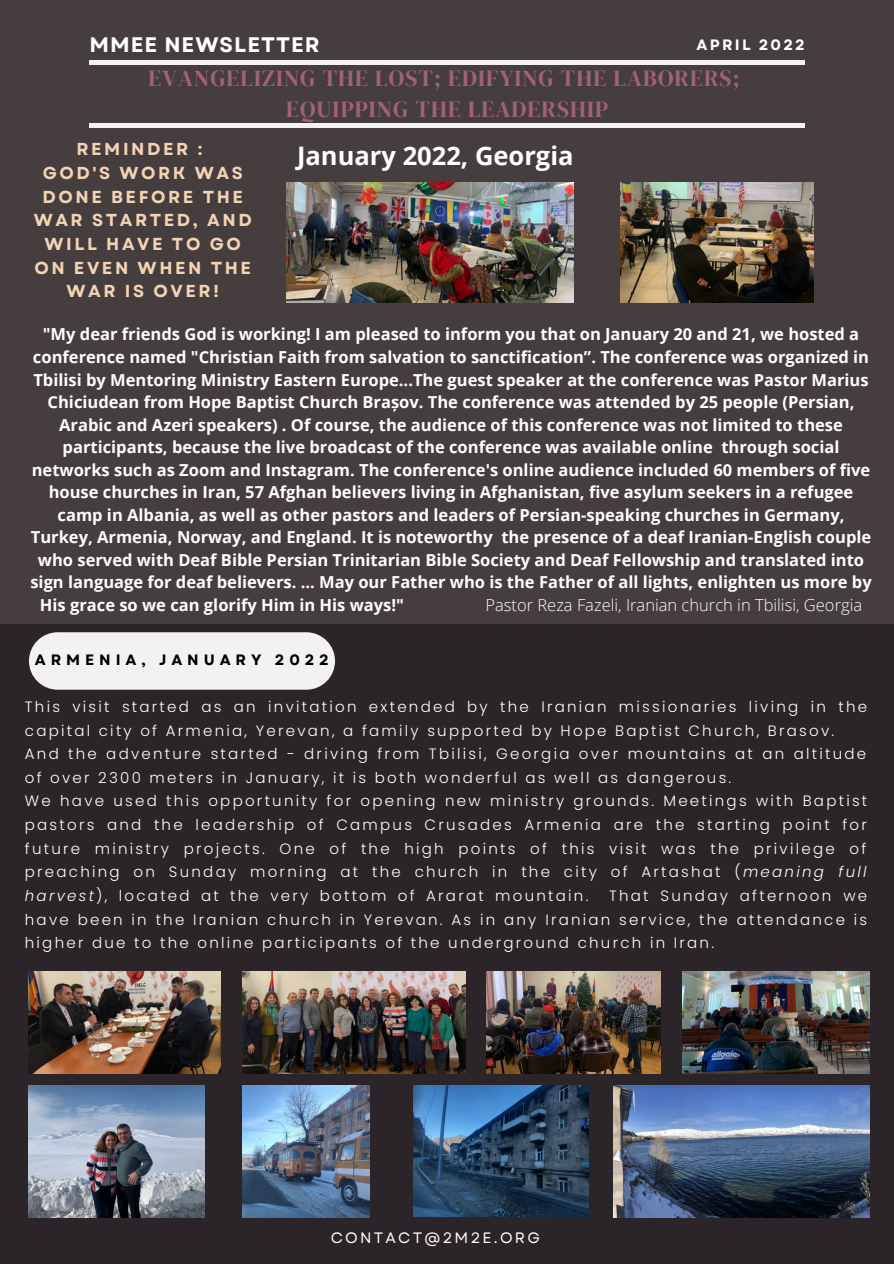
<style>
.page{position:relative;width:894px;height:1264px;background:#fff}
.page>*{position:absolute;margin:0;border:0;box-sizing:border-box;transform-origin:0 0}
.t1{font:700 25.5px "Open Sans";color:#fff}
.t2{font:22.95px "DM Serif Display";letter-spacing:.05em;color:#a0617e}
.t3{font:700 21px "Garet";letter-spacing:.05em;color:#fff}
.t4{font:700 17.25px/23.7px "Garet";letter-spacing:.15em;color:#f2d3b4;text-align:center}
.t5{font:700 16.5px "Open Sans";color:#fff}
.t6{font:300 16.5px "Open Sans";color:#fff}
.t7{font:300 15px/23.7px "Poppins";letter-spacing:.15em;color:#fff}
.t8{font:700 15px "Garet";letter-spacing:.325em;color:#000}
.t9{font:15px "Garet";letter-spacing:.15em;color:#fff}
.t10{font:700 15px "Garet";letter-spacing:.15em;color:#fff}
.s1{font-style:italic}
</style>
<div class="page">
<div style="left:0;top:0;width:893px;height:1263px;background:#463d3e"></div>
<div style="left:89px;top:60px;width:715px;height:5px;background:#f4f1f1"></div>
<div style="left:0;top:624px;width:893px;height:639px;background:#2b2428"></div>
<div style="left:29px;top:632px;width:306px;height:57px;background:#f4f1f1;border-radius:29px"></div>
<div style="left:89px;top:123px;width:715px;height:5px;background:#f4f1f1"></div>
<img style="left:286px;top:183px;width:287px;height:119px">
<img style="left:620px;top:183px;width:193px;height:119px">
<img style="left:29px;top:971px;width:191px;height:102px">
<img style="left:242px;top:971px;width:223px;height:102px">
<img style="left:486px;top:971px;width:174px;height:102px">
<img style="left:682px;top:971px;width:187px;height:102px">
<img style="left:29px;top:1085px;width:175px;height:132px">
<img style="left:242px;top:1085px;width:127px;height:132px">
<img style="left:413px;top:1085px;width:175px;height:130px">
<img style="left:613px;top:1085px;width:256px;height:132px">
<p class="t3" style="left:89px;top:30px;width:232px">MMEE NEWSLETTER</p>
<p class="t10" style="left:696px;top:34px;width:110px">APRIL 2022</p>
<p class="t2" style="left:149px;top:62px;width:592px">EVANGELIZING THE LOST; EDIFYING THE LABORERS;</p>
<p class="t2" style="left:286px;top:94px;width:323px">EQUIPPING THE LEADERSHIP</p>
<p class="t4" style="left:76px;top:137px;width:127px">REMINDER :</p>
<p class="t4" style="left:34px;top:161px;width:219px">GOD'S WORK WAS<br>DONE BEFORE THE<br>WAR STARTED, AND<br>WILL HAVE TO GO<br>ON EVEN WHEN THE<br>WAR IS OVER!</p>
<p class="t1" style="left:297px;top:137px;width:278px">January 2022, Georgia</p>
<p class="t5" style="left:43px;top:323px;width:817px">"My dear friends God is working! I am pleased to inform you that on January 20 and 21, we hosted a</p>
<p class="t5" style="left:33px;top:345px;width:837px">conference named "Christian Faith from salvation to sanctification”. The conference was organized in</p>
<p class="t5" style="left:33px;top:368px;width:836px">Tbilisi by Mentoring Ministry Eastern Europe...The guest speaker at the conference was Pastor Marius</p>
<p class="t5" style="left:48px;top:390px;width:808px">Chiciudean from Hope Baptist Church Brașov. The conference was attended by 25 people (Persian,</p>
<p class="t5" style="left:59px;top:413px;width:785px">Arabic and Azeri speakers) . Of course, the audience of this conference was not limited to these</p>
<p class="t5" style="left:63px;top:435px;width:778px">participants, because the live broadcast of the conference was available online through social</p>
<p class="t5" style="left:32px;top:458px;width:839px">networks such as Zoom and Instagram. The conference's online audience included 60 members of five</p>
<p class="t5" style="left:49px;top:480px;width:806px">house churches in Iran, 57 Afghan believers living in Afghanistan, five asylum seekers in a refugee</p>
<p class="t5" style="left:58px;top:503px;width:788px">camp in Albania, as well as other pastors and leaders of Persian-speaking churches in Germany,</p>
<p class="t5" style="left:31px;top:525px;width:841px">Turkey, Armenia, Norway, and England. It is noteworthy the presence of a deaf Iranian-English couple</p>
<p class="t5" style="left:38px;top:548px;width:827px">who served with Deaf Bible Persian Trinitarian Bible Society and Deaf Fellowship and translated into</p>
<p class="t5" style="left:30px;top:570px;width:842px">sign language for deaf believers. ... May our Father who is the Father of all lights, enlighten us more by</p>
<p class="t5" style="left:40px;top:593px;width:365px">His grace so we can glorify Him in His ways!"</p>
<p class="t6" style="left:485px;top:593px;width:378px">Pastor Reza Fazeli, Iranian church in Tbilisi, Georgia</p>
<p class="t8" style="left:35px;top:649px;width:295px">ARMENIA, JANUARY 2022</p>
<p class="t7" style="left:25px;top:694px;width:843px">This visit started as an invitation extended by the Iranian missionaries living in the capital city of Armenia, Yerevan, a family supported by Hope Baptist Church, Brasov.</p>
<p class="t7" style="left:25px;top:742px;width:842px">And the adventure started - driving from Tbilisi, Georgia over mountains at an altitude of over 2300 meters in January, it is both wonderful as well as dangerous.</p>
<p class="t7" style="left:25px;top:789px;width:843px;text-align:justify">We have used this opportunity for opening new ministry grounds. Meetings with Baptist pastors and the leadership of Campus Crusades Armenia are the starting point for future ministry projects. One of the high points of this visit was the privilege of preaching on Sunday morning at the church in the city of Artashat (<span class="s1">meaning full harvest</span>), located at the very bottom of Ararat mountain.</p>
<p class="t7" style="left:25px;top:884px;width:843px;text-align:justify;text-indent:584px">That Sunday afternoon we have been in the Iranian church in Yerevan. As in any Iranian service, the attendance is higher due to the online participants of the underground church in Iran.</p>
<p class="t9" style="left:330px;top:1226px;width:211px">CONTACT@2M2E.ORG</p>
</div>
